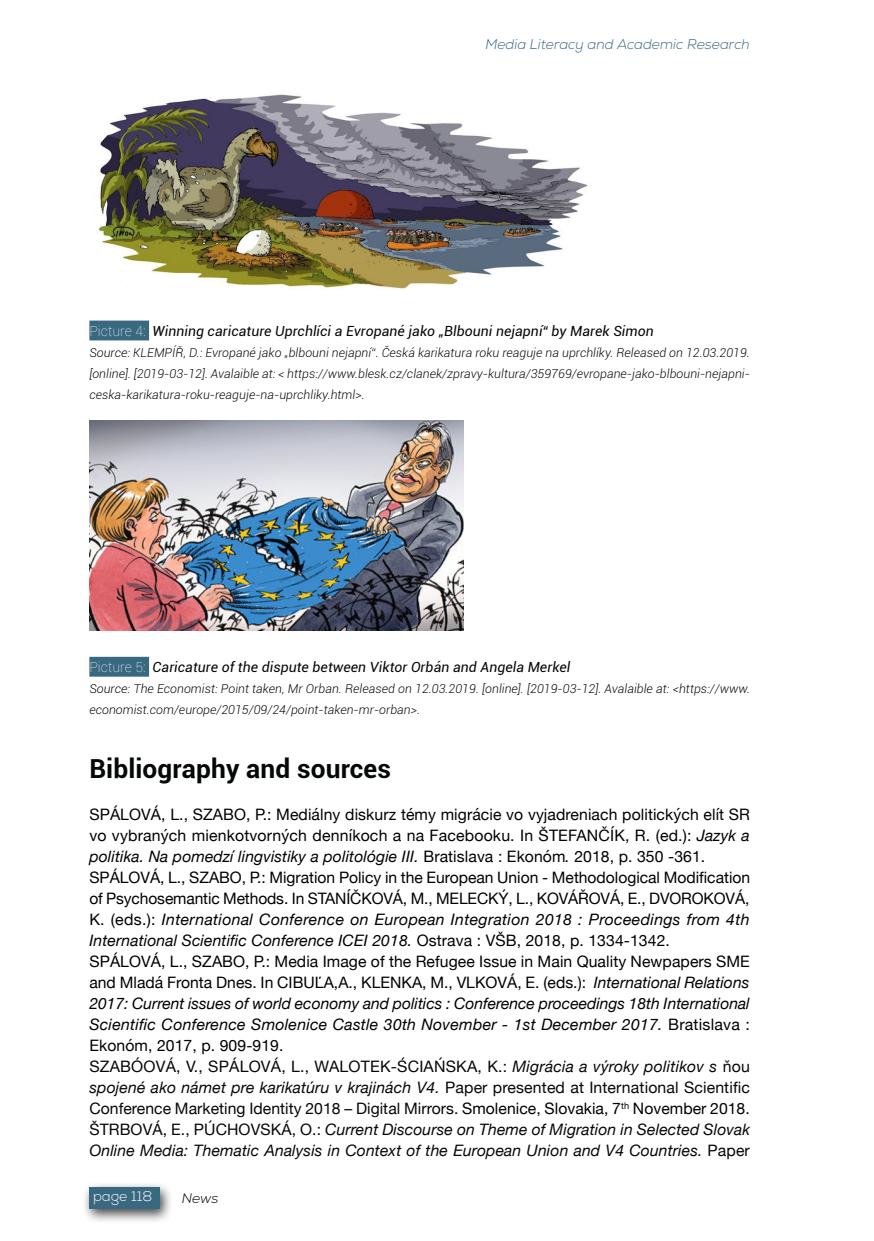
<style>
.page{position:relative;width:874px;height:1241px;background:#fff}
.page>*{position:absolute;margin:0;border:0;box-sizing:border-box;transform-origin:0 0}
.t1{font:700 26.25px "Roboto";letter-spacing:.005em;color:#050808}
.t2{font:15.75px/21px "Helvetica Neue";letter-spacing:.005em;color:#000}
.t3{font:italic 14px "Roboto";letter-spacing:.005em;color:#050808}
.t4{font:italic 300 14px "Nexa";color:#396881}
.t5{font:300 14px "Nexa";color:#fff}
.t6{font:italic 300 14px "Nexa";color:#000}
.t7{font:italic 300 12.25px/21px "Roboto";letter-spacing:.005em;color:#050808;text-align:justify}
.s1{font-weight:100;font-style:normal;color:#fff}
.s2{color:#000}
.s3{font-style:italic}
.s4{color:#050808}
.s5{font-style:italic;color:#050808}
</style>
<div class="page">
<div style="left:81px;top:1180px;width:92px;height:43px;background:#000;opacity:.75"></div>
<div style="left:89px;top:1186px;width:71px;height:21px;background:#396881"></div>
<div style="left:89px;top:320px;width:60px;height:20px;background:#396881"></div>
<div style="left:89px;top:656px;width:60px;height:20px;background:#396881"></div>
<img style="left:98px;top:94px;width:490px;height:195px">
<img style="left:89px;top:420px;width:374px;height:210px">
<p class="t4" style="left:485px;top:36px;width:266px">Media Literacy and Academic Research</p>
<p class="t3" style="left:89px;top:321px;width:565px"><span class="s1">Picture 4:</span> Winning caricature Uprchlíci a Evropané jako „Blbouni nejapní“ by Marek Simon</p>
<p class="t7" style="left:89px;top:342px;width:661px"><span class="s2">Source:</span> KLEMPÍŘ, D.: Evropané jako „blbouni nejapní“. Česká karikatura roku reaguje na uprchlíky. Released on 12.03.2019. [online]. [2019-03-12]. Avalaible at: &lt; https://www.blesk.cz/clanek/zpravy-kultura/359769/evropane-jako-blbouni-nejapni&shy;ceska-karikatura-roku-reaguje-na-uprchliky.html&gt;.</p>
<p class="t3" style="left:89px;top:657px;width:482px"><span class="s1">Picture 5:</span> Caricature of the dispute between Viktor Orbán and Angela Merkel</p>
<p class="t7" style="left:89px;top:678px;width:661px"><span class="s2">Source:</span> The Economist: Point taken, Mr Orban. Released on 12.03.2019. [online]. [2019-03-12]. Avalaible at: &lt;https://www. economist.com/europe/2015/09/24/point-taken-mr-orban&gt;.</p>
<h1 class="t1" style="left:89px;top:749px;width:303px">Bibliography and sources</h1>
<p class="t2" style="left:89px;top:804px;width:662px">SPÁLOVÁ, L., SZABO, P.: Mediálny diskurz témy migrácie vo vyjadreniach politických elít SR vo vybraných mienkotvorných denníkoch a na Facebooku. In ŠTEFANČÍK, R. (ed.): <span class="s3">Jazyk a politika. Na pomedzí lingvistiky a politológie III.</span> Bratislava : Ekonóm<span class="s3">.</span> 2018, p. 350 -361.<br>SPÁLOVÁ, L., SZABO, P.: Migration Policy in the European Union - Methodological Modification of Psychosemantic Methods. In STANÍČKOVÁ, M., MELECKÝ, L., KOVÁŘOVÁ, E., DVOROKOVÁ, K. (eds.): <span class="s3">International Conference on European Integration 2018 : Proceedings from 4th International Scientific Conference ICEI 2018.</span> Ostrava : VŠB, 2018, p. 1334-1342.<br>SPÁLOVÁ, L., SZABO, P.: Media Image of the Refugee Issue in Main Quality Newpapers SME and Mladá Fronta Dnes. In CIBUĽA,A., KLENKA, M., VLKOVÁ, E. (eds.): <span class="s3">International Relations 2017: Current issues of world economy and politics : Conference proceedings 18th International Scientific Conference Smolenice Castle 30th November - 1st December 2017.</span> Bratislava :<br>Ekonóm, 2017, p. 909-919.<br><span class="s4">SZABÓOVÁ, V., SPÁLOVÁ, L., WALOTEK-ŚCIAŃSKA, K.:</span> <span class="s5">Migrácia a výroky politikov s</span> <span class="s4">ňou </span><span class="s5">spojené ako námet pre karikatúru v krajinách V4.</span> <span class="s4">Paper presented at International Scientific Conference Marketing Identity 2018 – Digital Mirrors.</span> Smolenice, Slovakia, 7<sup>th</sup> November 2018.<br><span class="s4">ŠTRBOVÁ, E., PÚCHOVSKÁ, O.:</span> <span class="s5">Current Discourse on Theme of Migration in Selected Slovak Online Media: Thematic Analysis in Context of the European Union and V4 Countries.</span> <span class="s4">Paper</span></p>
<p class="t5" style="left:93px;top:1187px;width:61px">page 118</p>
<p class="t6" style="left:182px;top:1189px;width:38px">News</p>
</div>
